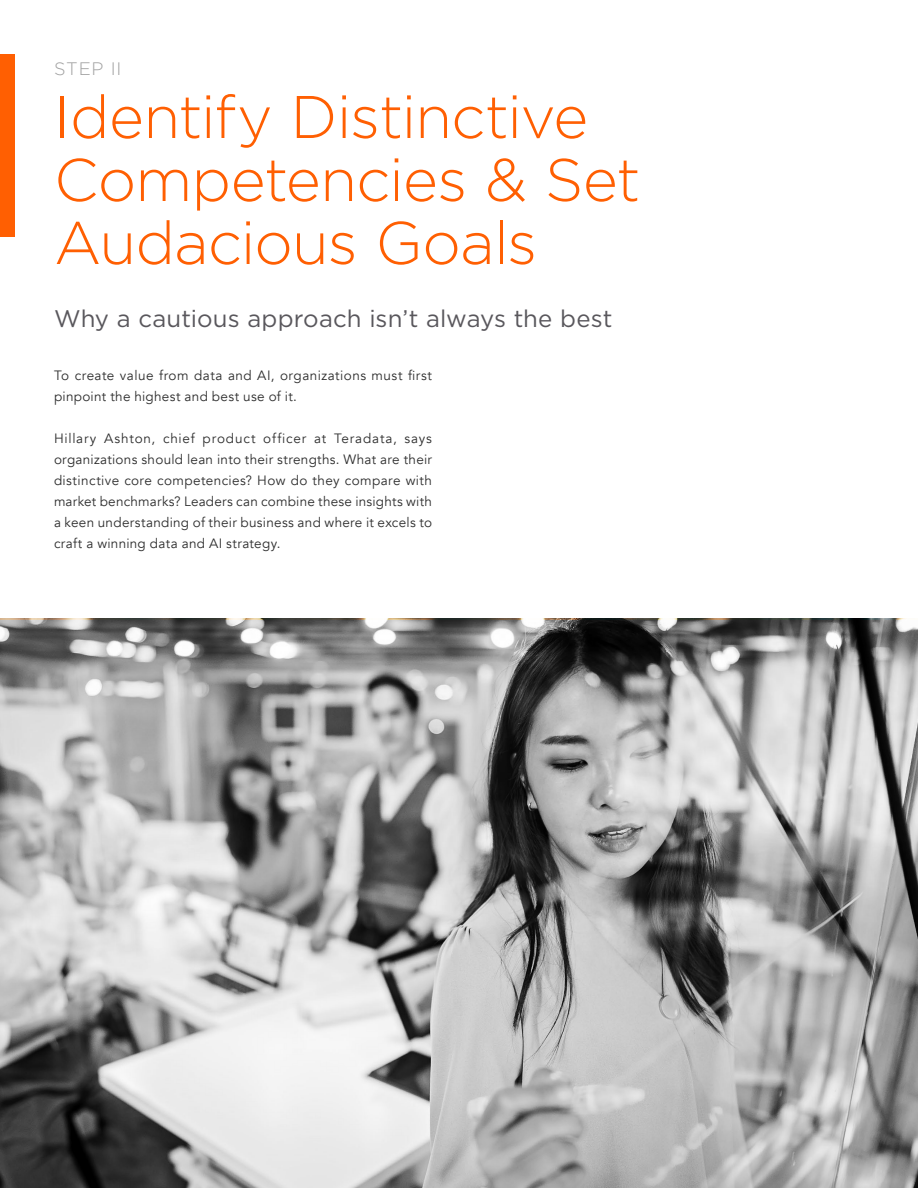
<style>
.page{position:relative;width:918px;height:1188px;background:#fff}
.page>*{position:absolute;margin:0;border:0;box-sizing:border-box;transform-origin:0 0}
.t1{font:300 60px/63px "Gotham";letter-spacing:-.015em;color:#ff5f02}
.t2{font:24px "Gotham";letter-spacing:.005em;color:#59575c}
.t3{font:300 18px "Gotham";letter-spacing:.045em;color:#a1a1a1}
.t4{font:13.5px/21px "Avenir";letter-spacing:.025em;color:#2e2e2e}
</style>
<div class="page">
<div style="left:0;top:54px;width:15px;height:182px;background:#ff5f02"></div>
<svg style="left:0;top:620px;width:918px;height:568px;background:#a6a6a6"></svg>
<h3 class="t3" style="left:54px;top:59px;width:69px">STEP II</h3>
<h1 class="t1" style="left:54px;top:85px;width:588px">Identify Distinctive<br>Competencies &amp; Set<br>Audacious Goals</h1>
<h2 class="t2" style="left:54px;top:303px;width:560px">Why a cautious approach isn’t always the best</h2>
<p class="t4" style="left:54px;top:365px;width:379px">To create value from data and AI, organizations must first pinpoint the highest and best use of it.</p>
<p class="t4" style="left:54px;top:428px;width:380px;text-align:justify">Hillary Ashton, chief product officer at Teradata, says organizations should lean into their strengths. What are their distinctive core competencies? How do they compare with market benchmarks? Leaders can combine these insights with a keen understanding of their business and where it excels to craft a winning data and AI strategy.</p>
</div>
